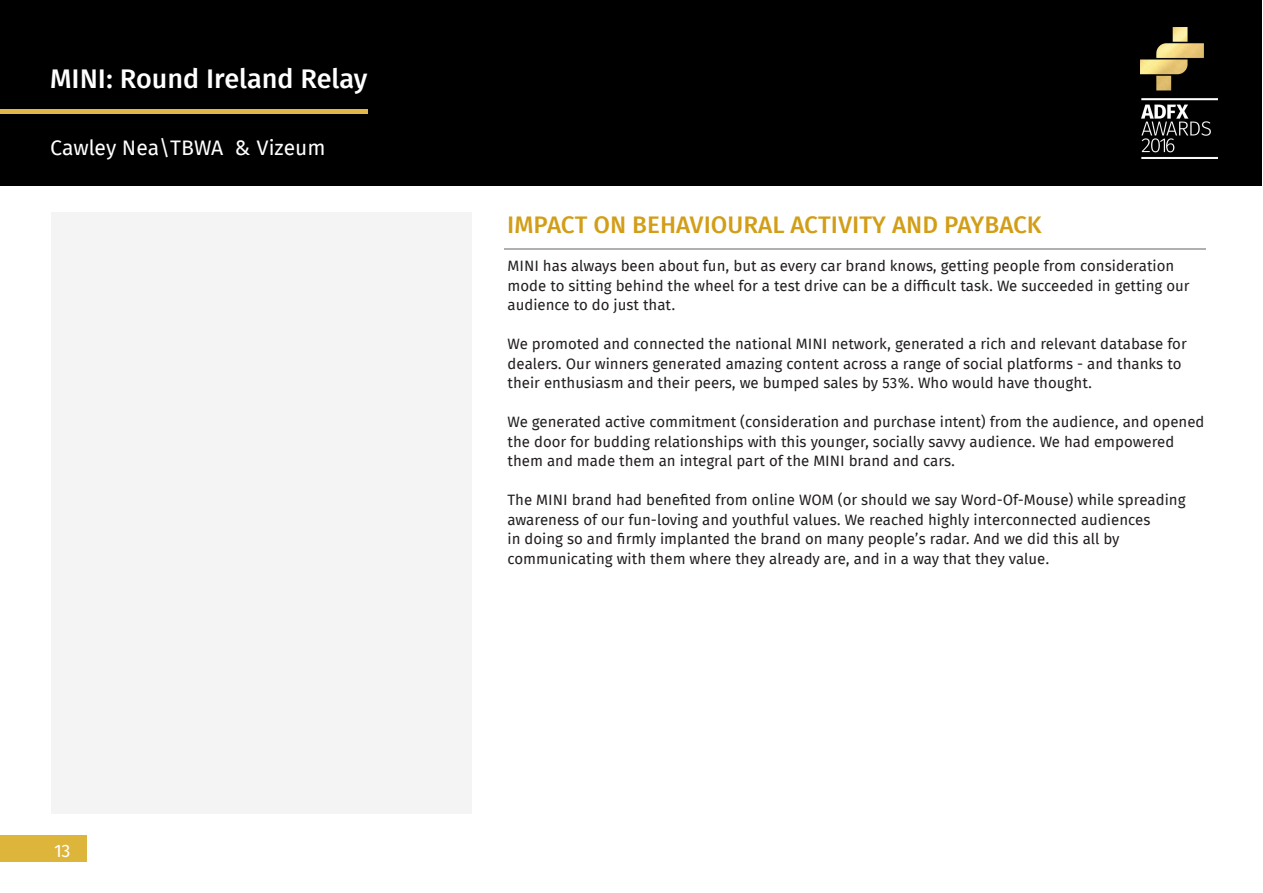
<style>
.page{position:relative;width:1263px;height:893px;background:#fff}
.page>*{position:absolute;margin:0;border:0;box-sizing:border-box;transform-origin:0 0}
.t1{font:500 27px "Fira Sans";color:#fff}
.t2{font:500 24px "Fira Sans";color:#d29e17}
.t3{font:21px "Fira Sans";color:#fff}
.t4{font:18px "Fira Sans OT";color:#fff}
.t5{font:15px/19.5px "Fira Sans";color:#231f20}
</style>
<div class="page">
<div style="left:1px;top:0;width:1261px;height:186px;background:#000"></div>
<div style="left:0;top:836px;width:86px;height:26px;background:#deb53b"></div>
<hr style="left:0;top:110px;width:368px;height:4px;background:#e1b74a">
<img style="left:1140px;top:27px;width:77px;height:132px">
<hr style="left:504px;top:248px;width:701px;height:1px;background:#b0b0b0">
<div style="left:51px;top:213px;width:420px;height:601px;background:#f4f4f4"></div>
<h1 class="t1" style="left:50px;top:60px;width:319px">MINI: Round Ireland Relay</h1>
<h3 class="t3" style="left:50px;top:133px;width:277px">Cawley Nea\TBWA &amp; Vizeum</h3>
<p class="t4" style="left:54px;top:838px;width:18px">13</p>
<p class="t2" style="left:507px;top:208px;width:536px">IMPACT ON BEHAVIOURAL ACTIVITY AND PAYBACK</p>
<p class="t5" style="left:507px;top:257px;width:684px">MINI has always been about fun, but as every car brand knows, getting people from consideration mode to sitting behind the wheel for a test drive can be a difficult task. We succeeded in getting our audience to do just that.</p>
<p class="t5" style="left:507px;top:335px;width:681px">We promoted and connected the national MINI network, generated a rich and relevant database for dealers. Our winners generated amazing content across a range of social platforms - and thanks to their enthusiasm and their peers, we bumped sales by 53%. Who would have thought.</p>
<p class="t5" style="left:507px;top:413px;width:698px">We generated active commitment (consideration and purchase intent) from the audience, and opened the door for budding relationships with this younger, socially savvy audience. We had empowered them and made them an integral part of the MINI brand and cars.</p>
<p class="t5" style="left:507px;top:491px;width:680px">The MINI brand had benefited from online WOM (or should we say Word-Of-Mouse) while spreading awareness of our fun-loving and youthful values. We reached highly interconnected audiences<br>in doing so and firmly implanted the brand on many people’s radar. And we did this all by communicating with them where they already are, and in a way that they value.</p>
</div>
